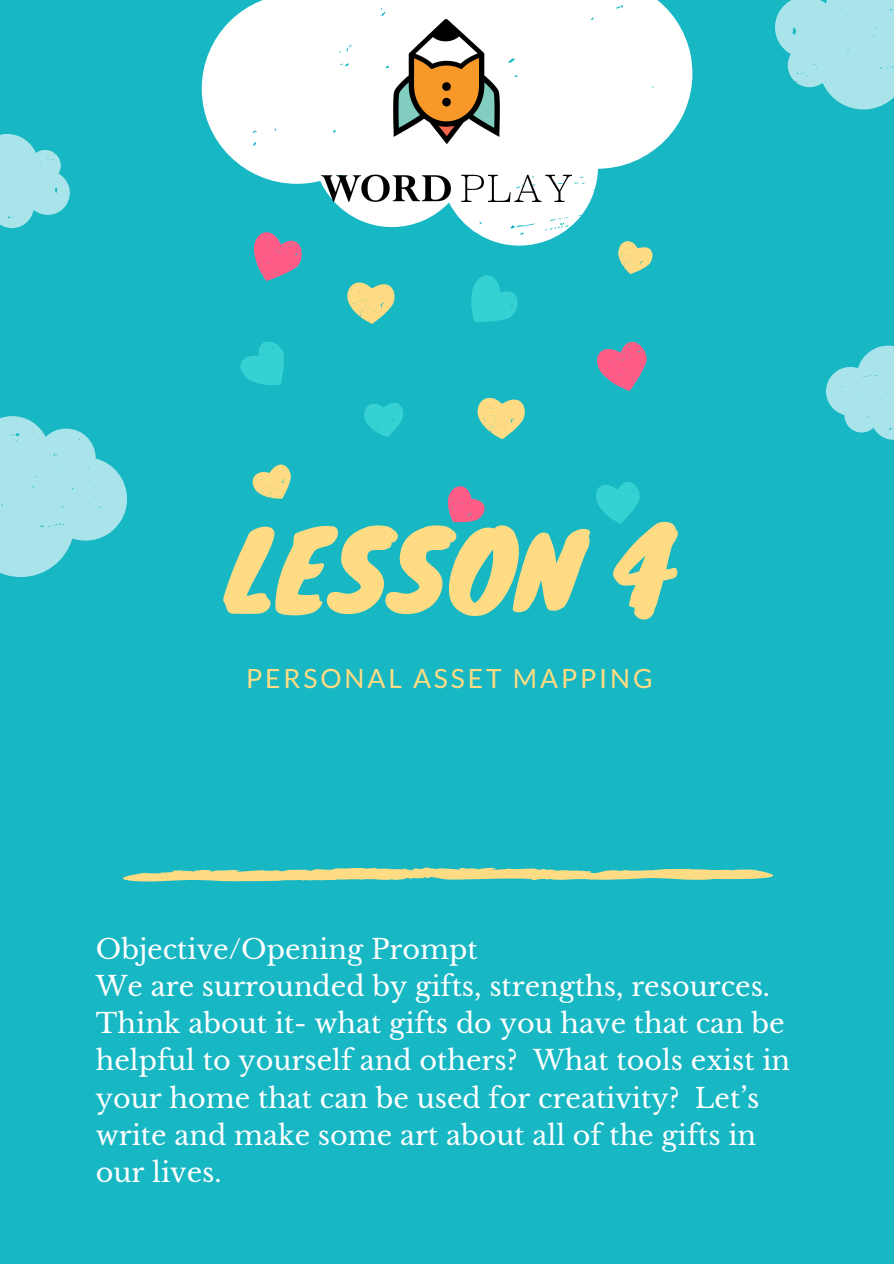
<style>
.page{position:relative;width:894px;height:1264px;background:#fff}
.page>*{position:absolute;margin:0;border:0;box-sizing:border-box;transform-origin:0 0}
.t1{font:105.9px "Knewave";color:#ffdc83}
.t2{font:27px/37.2px "Libre Baskerville";color:#fff}
.t3{font:26.55px "Lato";letter-spacing:.11em;color:#ffdc83}
</style>
<div class="page">
<div style="left:0;top:0;width:893px;height:1263px;background:#17b7c4"></div>
<svg style="left:202px;top:0;width:490px;height:246px;fill:#fff"></svg>
<svg style="left:243px;top:228px;width:63px;height:53px"></svg>
<svg style="left:597px;top:341px;width:50px;height:50px"></svg>
<svg style="left:471px;top:275px;width:47px;height:47px"></svg>
<svg style="left:240px;top:341px;width:44px;height:44px"></svg>
<svg style="left:596px;top:482px;width:44px;height:42px"></svg>
<svg style="left:347px;top:282px;width:47px;height:42px"></svg>
<svg style="left:477px;top:398px;width:47px;height:41px"></svg>
<svg style="left:613px;top:239px;width:42px;height:35px"></svg>
<svg style="left:252px;top:464px;width:39px;height:35px"></svg>
<svg style="left:447px;top:486px;width:38px;height:37px"></svg>
<svg style="left:364px;top:403px;width:39px;height:34px"></svg>
<svg style="left:775px;top:0;width:118px;height:109px"></svg>
<svg style="left:0;top:416px;width:127px;height:161px"></svg>
<svg style="left:0;top:134px;width:70px;height:94px"></svg>
<svg style="left:826px;top:345px;width:67px;height:95px"></svg>
<svg style="left:123px;top:867px;width:650px;height:15px"></svg>
<img style="left:322px;top:19px;width:250px;height:183px">
<h1 class="t1" style="left:225px;top:484px;width:453px">LESSON 4</h1>
<p class="t3" style="left:246px;top:662px;width:408px">PERSONAL ASSET MAPPING</p>
<p class="t2" style="left:96px;top:930px;width:695px">Objective/Opening Prompt<br>We are surrounded by gifts, strengths, resources.<br>Think about it- what gifts do you have that can be helpful to yourself and others? What tools exist in your home that can be used for creativity? Let’s write and make some art about all of the gifts in our lives.</p>
</div>
